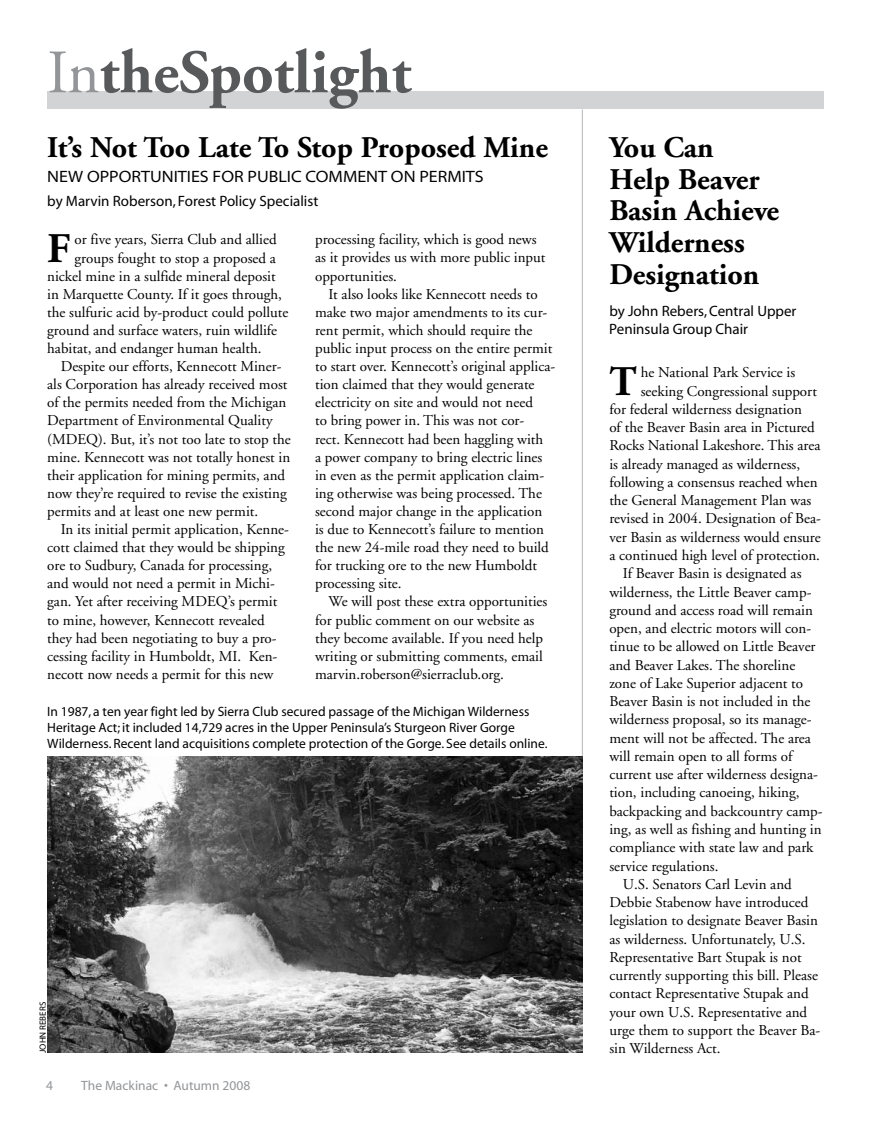
<style>
.page{position:relative;width:871px;height:1134px;background:#fff}
.page>*{position:absolute;margin:0;border:0;box-sizing:border-box;transform-origin:0 0}
.t1{font:700 61.5px "Adobe Garamond";color:#58595b}
.t2{font:700 42.15px "Adobe Garamond";color:#000}
.t3{font:700 30px/31.8px "Adobe Garamond";color:#000}
.t4{font:16.5px "Myriad MM 400 700";color:#000}
.t5{font:15px/18.1px "Adobe Garamond";color:#000}
.t6{font:15px/18.3px "Myriad MM 400 600";color:#000}
.t7{font:13.5px/16.5px "Myriad MM 400 600";color:#000}
.t8{font:13.5px "Myriad MM 400 600";color:#939598}
.t9{font:9px "Myriad MM 400 600";color:#000}
.s1{font-weight:400;color:#939598}
</style>
<div class="page">
<div style="left:47px;top:91px;width:777px;height:18px;background:#d1d3d4"></div>
<hr style="left:582px;top:110px;width:1px;height:943px;background:#bcbdc0">
<img style="left:47px;top:757px;width:536px;height:296px">
<h1 class="t1" style="left:47px;top:39px;width:365px"><span class="s1">In</span>theSpotlight</h1>
<h3 class="t3" style="left:47px;top:132px;width:502px">It’s Not Too Late To Stop Proposed Mine</h3>
<p class="t4" style="left:47px;top:168px;width:438px">NEW OPPORTUN ITIES FOR PUBLIC COMMENT ON PERMITS</p>
<p class="t6" style="left:47px;top:193px;width:273px">by Marvin Roberson, Forest Policy Specialist</p>
<h2 class="t2" style="left:47px;top:226px;width:25px">F</h2>
<p class="t5" style="left:75px;top:231px;width:204px">or five years, Sierra Club and allied</p>
<p class="t5" style="left:315px;top:231px;width:232px">processing facility, which is good news as it provides us with more public input opportunities.</p>
<p class="t5" style="left:315px;top:285px;width:242px;text-indent:14px">It also looks like Kennecott needs to make two major amendments to its cur&shy;rent permit, which should require the public input process on the entire permit to start over. Kennecott’s original applica&shy;tion claimed that they would generate electricity on site and would not need<br>to bring power in. This was not cor-<br>rect. Kennecott had been haggling with<br>a power company to bring electric lines in even as the permit application claim&shy;ing otherwise was being processed. The second major change in the application<br>is due to Kennecott’s failure to mention the new 24-mile road they need to build for trucking ore to the new Humboldt processing site.</p>
<p class="t5" style="left:315px;top:593px;width:234px;text-indent:14px">We will post these extra opportunities for public comment on our website as they become available. If you need help writing or submitting comments, email marvin.roberson@sierraclub.org.</p>
<p class="t5" style="left:75px;top:249px;width:203px">groups fought to stop a proposed a</p>
<p class="t5" style="left:47px;top:267px;width:230px">nickel mine in a sulfide mineral deposit</p>
<p class="t5" style="left:47px;top:285px;width:236px">in Marquette County. If it goes through,</p>
<p class="t5" style="left:47px;top:303px;width:242px">the sulfuric acid by-product could pollute</p>
<p class="t5" style="left:47px;top:321px;width:231px">ground and surface waters, ruin wildlife</p>
<p class="t5" style="left:47px;top:340px;width:216px">habitat, and endanger human health.</p>
<p class="t5" style="left:61px;top:358px;width:222px">Despite our efforts, Kennecott Miner-</p>
<p class="t5" style="left:47px;top:376px;width:242px">als Corporation has already received most</p>
<p class="t5" style="left:47px;top:394px;width:241px">of the permits needed from the Michigan</p>
<p class="t5" style="left:47px;top:412px;width:227px">Department of Environmental Quality</p>
<p class="t5" style="left:47px;top:430px;width:245px">(MDEQ). But, it’s not too late to stop the</p>
<p class="t5" style="left:47px;top:448px;width:245px">mine. Kennecott was not totally honest in</p>
<p class="t5" style="left:47px;top:466px;width:239px">their application for mining permits, and</p>
<p class="t5" style="left:47px;top:484px;width:241px">now they’re required to revise the existing</p>
<p class="t5" style="left:47px;top:503px;width:212px">permits and at least one new permit.</p>
<p class="t5" style="left:61px;top:521px;width:230px">In its initial permit application, Kenne-</p>
<p class="t5" style="left:47px;top:539px;width:239px">cott claimed that they would be shipping</p>
<p class="t5" style="left:47px;top:557px;width:226px">ore to Sudbury, Canada for processing,</p>
<p class="t5" style="left:47px;top:575px;width:229px">and would not need a permit in Michi-</p>
<p class="t5" style="left:47px;top:593px;width:232px">gan. Yet after receiving MDEQ’s permit</p>
<p class="t5" style="left:47px;top:611px;width:219px">to mine, however, Kennecott revealed</p>
<p class="t5" style="left:47px;top:629px;width:231px">they had been negotiating to buy a pro-</p>
<p class="t5" style="left:47px;top:647px;width:232px">cessing facility in Humboldt, MI. Ken-</p>
<p class="t5" style="left:47px;top:665px;width:227px">necott now needs a permit for this new</p>
<p class="t7" style="left:47px;top:703px;width:502px">In 1987, a ten year fight led by Sierra Club secured passage of the Michigan Wilderness<br>Heritage Act; it included 14,729 acres in the U pper Peninsula’s Sturgeon River Gorge<br>Wilderness. Recent land acquisitions complete protection of the Gorge. See details online.</p>
<p class="t9" style="left:38px;top:1053px;width:52px;rotate:-90deg">john rebers</p>
<p class="t8" style="left:46px;top:1079px;width:8px">4</p>
<p class="t8" style="left:81px;top:1079px;width:170px">The Mackinac • Autumn 2008</p>
<h3 class="t3" style="left:609px;top:132px;width:171px">You Can<br>Help Beaver<br>Basin Achieve<br>Wilderness<br>Designation</h3>
<p class="t6" style="left:609px;top:302px;width:189px">by John Rebers, Central U pper<br>Peninsula Group Chair</p>
<h2 class="t2" style="left:609px;top:359px;width:29px">T</h2>
<p class="t5" style="left:641px;top:364px;width:156px">he National Park Service is</p>
<p class="t5" style="left:641px;top:382px;width:178px">seeking Congressional support</p>
<p class="t5" style="left:609px;top:400px;width:194px">for federal wilderness designation</p>
<p class="t5" style="left:609px;top:419px;width:207px">of the Beaver Basin area in Pictured</p>
<p class="t5" style="left:609px;top:437px;width:213px">Rocks National Lakeshore. This area</p>
<p class="t5" style="left:609px;top:455px;width:192px">is already managed as wilderness,</p>
<p class="t5" style="left:609px;top:473px;width:210px">following a consensus reached when</p>
<p class="t5" style="left:609px;top:492px;width:203px">the General Management Plan was</p>
<p class="t5" style="left:609px;top:510px;width:213px">revised in 2004. Designation of Bea-</p>
<p class="t5" style="left:609px;top:528px;width:213px">ver Basin as wilderness would ensure</p>
<p class="t5" style="left:609px;top:547px;width:212px">a continued high level of protection.</p>
<p class="t5" style="left:623px;top:565px;width:180px">If Beaver Basin is designated as</p>
<p class="t5" style="left:609px;top:583px;width:204px">wilderness, the Little Beaver camp-</p>
<p class="t5" style="left:609px;top:601px;width:205px">ground and access road will remain</p>
<p class="t5" style="left:609px;top:620px;width:203px">open, and electric motors will con-</p>
<p class="t5" style="left:609px;top:638px;width:208px">tinue to be allowed on Little Beaver</p>
<p class="t5" style="left:609px;top:656px;width:187px">and Beaver Lakes. The shoreline</p>
<p class="t5" style="left:609px;top:674px;width:195px">zone of Lake Superior adjacent to</p>
<p class="t5" style="left:609px;top:693px;width:203px">Beaver Basin is not included in the</p>
<p class="t5" style="left:609px;top:711px;width:204px">wilderness proposal, so its manage-</p>
<p class="t5" style="left:609px;top:729px;width:203px">ment will not be affected. The area</p>
<p class="t5" style="left:609px;top:748px;width:185px">will remain open to all forms of</p>
<p class="t5" style="left:609px;top:766px;width:210px">current use after wilderness designa-</p>
<p class="t5" style="left:609px;top:784px;width:192px">tion, including canoeing, hiking,</p>
<p class="t5" style="left:609px;top:802px;width:215px">backpacking and backcountry camp-</p>
<p class="t5" style="left:609px;top:821px;width:214px">ing, as well as fishing and hunting in</p>
<p class="t5" style="left:609px;top:839px;width:206px">compliance with state law and park</p>
<p class="t5" style="left:609px;top:857px;width:111px">service regulations.</p>
<p class="t5" style="left:623px;top:875px;width:170px">U.S. Senators Carl Levin and</p>
<p class="t5" style="left:609px;top:894px;width:201px">Debbie Stabenow have introduced</p>
<p class="t5" style="left:609px;top:912px;width:210px">legislation to designate Beaver Basin</p>
<p class="t5" style="left:609px;top:930px;width:198px">as wilderness. Unfortunately, U.S.</p>
<p class="t5" style="left:609px;top:948px;width:194px">Representative Bart Stupak is not</p>
<p class="t5" style="left:609px;top:967px;width:210px">currently supporting this bill. Please</p>
<p class="t5" style="left:609px;top:985px;width:201px">contact Representative Stupak and</p>
<p class="t5" style="left:609px;top:1003px;width:199px">your own U.S. Representative and</p>
<p class="t5" style="left:609px;top:1022px;width:212px">urge them to support the Beaver Ba-</p>
<p class="t5" style="left:609px;top:1040px;width:113px">sin Wilderness Act.</p>
</div>
